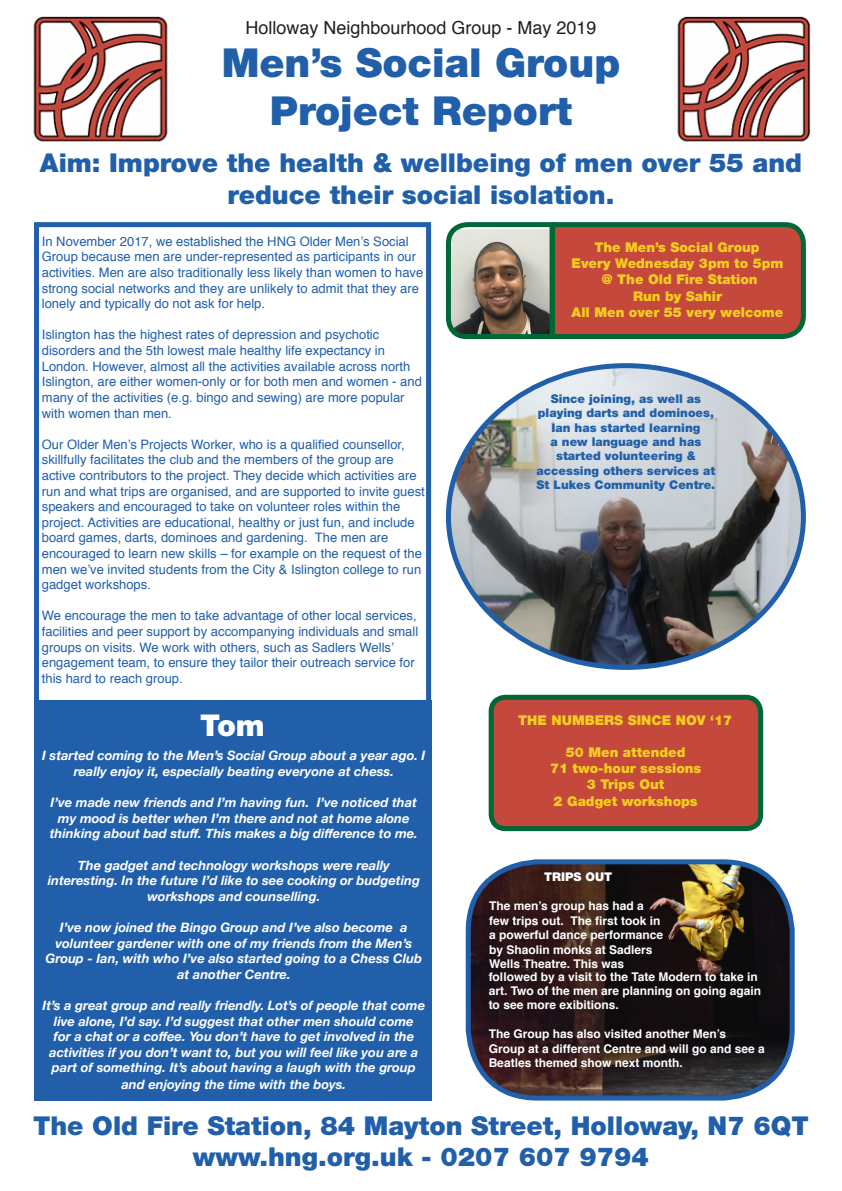
<style>
.page{position:relative;width:842px;height:1191px;background:#fff}
.page>*{position:absolute;margin:0;border:0;box-sizing:border-box;transform-origin:0 0}
.t1{font:900 40px "Helvetica Neue LT Std";color:#215faa}
.t2{font:900 30px "Helvetica Neue LT Std";color:#fff}
.t3{font:900 26px/31.2px "Helvetica Neue LT Std";color:#215faa;text-align:center}
.t4{font:18px "Helvetica";color:#231f20}
.t5{font:900 13.5px "Helvetica Neue LT Std";color:#f5cd21}
.t6{font:13px/15.6px "Helvetica";color:#215faa}
.t7{font:italic 700 13px/15.6px "Helvetica Neue";color:#fff;text-align:center}
.t8{font:700 12px/14.4px "Helvetica";color:#fff}
.t9{font:900 12px/14.4px "Helvetica Neue LT Std";color:#215faa;text-align:center}
.t10{font:900 12px "Helvetica Neue LT Std";color:#fff}
</style>
<div class="page">
<img style="left:677px;top:16px;width:134px;height:126px">
<div style="left:34px;top:222px;width:397px;height:498px;border:5px solid #215faa"></div>
<img style="left:33px;top:16px;width:135px;height:126px">
<img style="left:448px;top:366px;width:355px;height:301px">
<div style="left:34px;top:700px;width:397px;height:400px;background:#215faa"></div>
<div style="left:491px;top:697px;width:270px;height:131px;background:#c4483b;border-radius:14px"></div>
<div style="left:489px;top:695px;width:274px;height:136px;border:5px solid #006737;border-radius:14px"></div>
<svg style="left:445px;top:222px;width:361px;height:118px;background:#a56352"></svg>
<img style="left:469px;top:862px;width:323px;height:236px">
<div style="left:466px;top:859px;width:329px;height:241px;border:5px solid #215faa;border-radius:70px"></div>
<p class="t4" style="left:245px;top:14px;width:353px">Holloway Neighbourhood Group - May 2019</p>
<p class="t1" style="left:222px;top:39px;width:400px">Men’s Social Group</p>
<p class="t1" style="left:270px;top:87px;width:304px">Project Report</p>
<p class="t3" style="left:40px;top:147px;width:764px">Aim: Improve the health &amp; wellbeing of men over 55 and reduce their social isolation.</p>
<p class="t6" style="left:42px;top:234px;width:383px">In November 2017, we established the HNG Older Men’s Social Group because men are under-represented as participants in our activities. Men are also traditionally less likely than women to have strong social networks and they are unlikely to admit that they are lonely and typically do not ask for help.</p>
<p class="t6" style="left:42px;top:327px;width:382px">Islington has the highest rates of depression and psychotic disorders and the 5th lowest male healthy life expectancy in London. However, almost all the activities available across north Islington, are either women-only or for both men and women - and many of the activities (e.g. bingo and sewing) are more popular with women than men.</p>
<p class="t6" style="left:42px;top:437px;width:384px">Our Older Men’s Projects Worker, who is a qualified counsellor, skillfully facilitates the club and the members of the group are active contributors to the project. They decide which activities are run and what trips are organised, and are supported to invite guest speakers and encouraged to take on volunteer roles within the project. Activities are educational, healthy or just fun, and include board games, darts, dominoes and gardening. The men are encouraged to learn new skills – for example on the request of the men we’ve invited students from the City &amp; Islington college to run gadget workshops.</p>
<p class="t6" style="left:42px;top:608px;width:378px">We encourage the men to take advantage of other local services, facilities and peer support by accompanying individuals and small groups on visits. We work with others, such as Sadlers Wells’ engagement team, to ensure they tailor their outreach service for this hard to reach group.</p>
<p class="t2" style="left:200px;top:707px;width:66px">Tom</p>
<p class="t7" style="left:42px;top:748px;width:385px">I started coming to the Men’s Social Group about a year ago. I really enjoy it, especially beating everyone at chess.</p>
<p class="t7" style="left:50px;top:795px;width:370px">I’ve made new friends and I’m having fun. I’ve noticed that my mood is better when I’m there and not at home alone thinking about bad stuff. This makes a big difference to me.</p>
<p class="t7" style="left:48px;top:857px;width:374px">The gadget and technology workshops were really interesting. In the future I’d like to see cooking or budgeting workshops and counselling.</p>
<p class="t7" style="left:46px;top:920px;width:378px">I’ve now joined the Bingo Group and I’ve also become a volunteer gardener with one of my friends from the Men’s Group - Ian, with who I’ve also started going to a Chess Club at another Centre.</p>
<p class="t7" style="left:43px;top:998px;width:384px">It’s a great group and really friendly. Lot’s of people that come live alone, I’d say. I’d suggest that other men should come<br>for a chat or a coffee. You don’t have to get involved in the activities if you don’t want to, but you will feel like you are a part of something. It’s about having a laugh with the group and enjoying the time with the boys.</p>
<p class="t5" style="left:594px;top:239px;width:167px">The Men’s Social Group</p>
<p class="t5" style="left:571px;top:255px;width:213px">Every Wednesday 3pm to 5pm</p>
<p class="t5" style="left:602px;top:271px;width:157px">@ The Old Fire Station</p>
<p class="t5" style="left:633px;top:288px;width:91px">Run by Sahir</p>
<p class="t5" style="left:572px;top:304px;width:213px">All Men over 55 very welcome</p>
<p class="t9" style="left:537px;top:391px;width:180px">Since joining, as well as playing darts and dominoes,<br>Ian has started learning<br>a new language and has started volunteering &amp; accessing others services at</p>
<p class="t9" style="left:537px;top:477px;width:180px">St Lukes Community Centre.</p>
<p class="t5" style="left:518px;top:711px;width:215px">THE NUMBERS SINCE NOV ‘17</p>
<p class="t5" style="left:566px;top:744px;width:121px">50 Men attended</p>
<p class="t5" style="left:550px;top:760px;width:153px">71 two-hour sessions</p>
<p class="t5" style="left:587px;top:776px;width:79px">3 Trips Out</p>
<p class="t5" style="left:554px;top:792px;width:146px">2 Gadget workshops</p>
<p class="t10" style="left:544px;top:870px;width:70px">TRIPS OUT</p>
<p class="t8" style="left:489px;top:899px;width:176px">The men’s group has had a few trips out. The first took in a powerful dance performance by Shaolin monks at Sadlers<br>Wells Theatre. This was</p>
<p class="t8" style="left:489px;top:969px;width:274px">followed by a visit to the Tate Modern to take in art. Two of the men are planning on going again to see more exibitions.</p>
<p class="t8" style="left:489px;top:1026px;width:278px">The Group has also visited another Men’s<br>Group at a different Centre and will go and see a<br>Beatles themed show next month.</p>
<p class="t3" style="left:33px;top:1109px;width:777px">The Old Fire Station, 84 Mayton Street, Holloway, N7 6QT www.hng.org.uk - 0207 607 9794</p>
</div>
